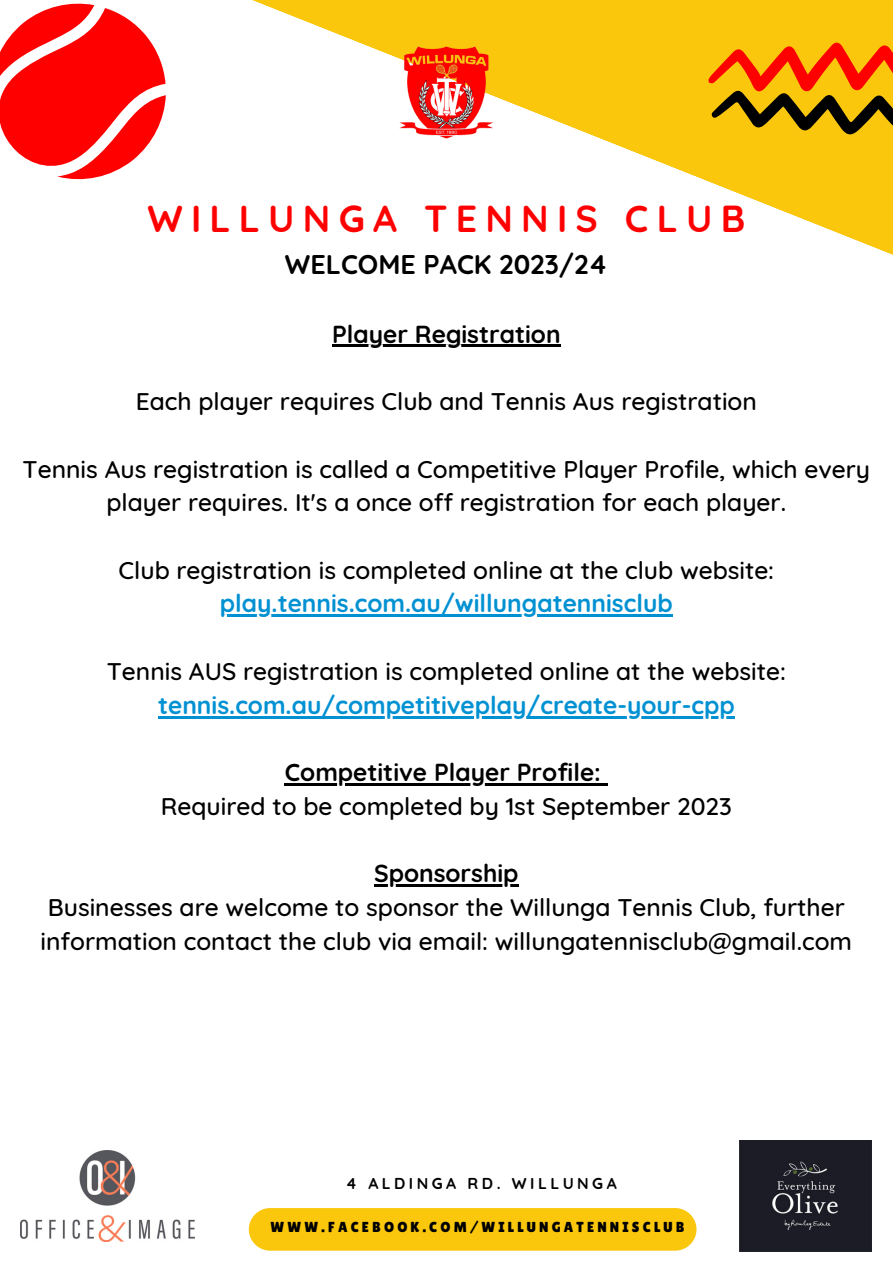
<style>
.page{position:relative;width:893px;height:1264px;background:#fff}
.page>*{position:absolute;margin:0;border:0;box-sizing:border-box;transform-origin:0 0}
.t1{font:700 37.5px "Quicksand";letter-spacing:.22em;color:#fe0000}
.t2{font:700 27px "Quicksand";color:#000}
.t3{font:500 24.6px/33.8px "Quicksand";color:#000;text-align:center}
.t4{font:700 24.6px "Quicksand";color:#0091d2}
.t5{font:700 24.6px "Quicksand";color:#000}
.t6{font:700 15.75px "Quicksand";letter-spacing:.22em;color:#000}
.t7{font:14.4px "Lilita One";letter-spacing:.22em;color:#000}
</style>
<div class="page">
<svg style="left:252px;top:0;width:640px;height:255px"></svg>
<svg style="left:708px;top:41px;width:184px;height:96px;background:#d38307"></svg>
<img style="left:388px;top:34px;width:116px;height:116px">
<svg style="left:0;top:3px;width:166px;height:177px"></svg>
<hr style="left:332px;top:345px;width:228px;height:2px;background:#000">
<hr style="left:220px;top:614px;width:452px;height:3px;background:#0091d2">
<hr style="left:158px;top:716px;width:576px;height:2px;background:#0091d2">
<hr style="left:285px;top:783px;width:316px;height:2px;background:#000">
<svg style="left:601px;top:783px;width:6px;height:2px"></svg>
<hr style="left:374px;top:884px;width:144px;height:2px;background:#000">
<div style="left:249px;top:1208px;width:447px;height:42px;background:#fac70c"></div>
<img style="left:739px;top:1140px;width:132px;height:110px">
<img style="left:21px;top:1150px;width:173px;height:91px">
<p class="t1" style="left:147px;top:194px;width:599px">WILLUNGA TENNIS CLUB</p>
<p class="t2" style="left:285px;top:246px;width:324px">WELCOME PACK 2023/24</p>
<p class="t5" style="left:332px;top:318px;width:230px">Player Registration</p>
<p class="t3" style="left:136px;top:384px;width:622px">Each player requires Club and Tennis Aus registration</p>
<p class="t3" style="left:23px;top:451px;width:848px">Tennis Aus registration is called a Competitive Player Profile, which every player requires. It's a once off registration for each player.</p>
<p class="t3" style="left:119px;top:552px;width:657px">Club registration is completed online at the club website:</p>
<p class="t4" style="left:220px;top:588px;width:454px">play.tennis.com.au/willungatennisclub</p>
<p class="t3" style="left:107px;top:654px;width:680px">Tennis AUS registration is completed online at the website:</p>
<p class="t4" style="left:158px;top:689px;width:578px">tennis.com.au/competitiveplay/create-your-cpp</p>
<p class="t5" style="left:285px;top:756px;width:317px">Competitive Player Profile:</p>
<p class="t3" style="left:161px;top:788px;width:572px">Required to be completed by 1st September 2023</p>
<p class="t5" style="left:374px;top:857px;width:146px">Sponsorship</p>
<p class="t3" style="left:41px;top:890px;width:813px;text-align:left">Businesses are welcome to sponsor the Willunga Tennis Club, further information contact the club via email: willungatennisclub@gmail.com</p>
<p class="t6" style="left:346px;top:1173px;width:272px">4 ALDINGA RD. WILLUNGA</p>
<p class="t7" style="left:270px;top:1218px;width:415px">WWW.FACEBOOK.COM/WILLUNGATENNISCLUB</p>
</div>
